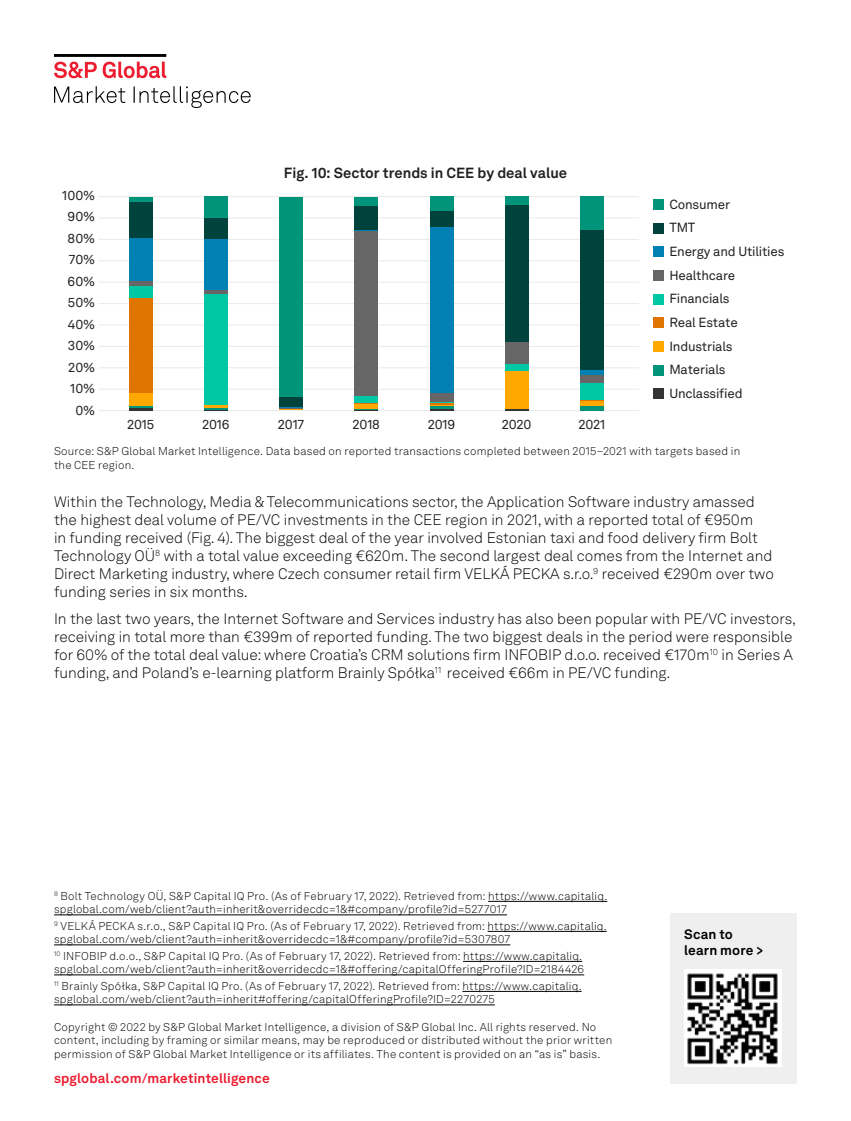
<style>
.page{position:relative;width:851px;height:1121px;background:#fff}
.page>*{position:absolute;margin:0;border:0;box-sizing:border-box;transform-origin:0 0}
.t1{font:300 15px/18px "Akkurat LL";color:#000}
.t2{font:700 14.55px "Akkurat LL";color:#221f1f}
.t3{font:700 13.5px "Akkurat LL";letter-spacing:.01em;color:#ed1c2f}
.t4{font:700 13.5px/16.2px "Akkurat LL";letter-spacing:.01em;color:#000}
.t5{font:13.05px/23.7px "Akkurat LL";letter-spacing:-.015em;color:#221f1f;text-align:justify}
.t6{font:300 11.25px/13.5px "Akkurat LL";letter-spacing:.02em;color:#000}
</style>
<div class="page">
<div style="left:670px;top:913px;width:126px;height:170px;background:#efeff0"></div>
<svg style="left:54px;top:86px;width:197px;height:22px"></svg>
<svg style="left:54px;top:54px;width:112px;height:25px"></svg>
<img style="left:684px;top:969px;width:97px;height:97px">
<hr style="left:98px;top:410px;width:541px;height:1px;background:#e8eae8">
<hr style="left:98px;top:260px;width:541px;height:1px;background:#e8eae8">
<hr style="left:98px;top:218px;width:541px;height:1px;background:#e8eae8">
<hr style="left:98px;top:239px;width:541px;height:1px;background:#e8eae8">
<hr style="left:98px;top:196px;width:541px;height:1px;background:#e8eae8">
<hr style="left:98px;top:282px;width:541px;height:1px;background:#e8eae8">
<hr style="left:98px;top:303px;width:541px;height:1px;background:#e8eae8">
<hr style="left:98px;top:324px;width:541px;height:1px;background:#e8eae8">
<hr style="left:98px;top:346px;width:541px;height:1px;background:#e8eae8">
<hr style="left:98px;top:367px;width:541px;height:1px;background:#e8eae8">
<hr style="left:98px;top:389px;width:541px;height:1px;background:#e8eae8">
<div style="left:129px;top:197px;width:23px;height:5px;background:#00957b"></div>
<div style="left:129px;top:202px;width:23px;height:36px;background:#00433d"></div>
<div style="left:204px;top:197px;width:23px;height:22px;background:#00957b"></div>
<div style="left:204px;top:219px;width:23px;height:20px;background:#00433d"></div>
<div style="left:280px;top:197px;width:23px;height:200px;background:#00957b"></div>
<div style="left:355px;top:197px;width:23px;height:9px;background:#00957b"></div>
<div style="left:505px;top:197px;width:23px;height:8px;background:#00957b"></div>
<div style="left:430px;top:197px;width:23px;height:14px;background:#00957b"></div>
<div style="left:580px;top:197px;width:24px;height:33px;background:#00957b"></div>
<div style="left:280px;top:397px;width:23px;height:10px;background:#00433d"></div>
<svg style="left:280px;top:407px;width:23px;height:3px"></svg>
<div style="left:355px;top:206px;width:23px;height:24px;background:#00433d"></div>
<div style="left:505px;top:205px;width:23px;height:137px;background:#00433d"></div>
<div style="left:430px;top:211px;width:23px;height:16px;background:#00433d"></div>
<div style="left:580px;top:230px;width:24px;height:141px;background:#00433d"></div>
<div style="left:129px;top:238px;width:23px;height:44px;background:#0080b3"></div>
<div style="left:204px;top:239px;width:23px;height:51px;background:#0080b3"></div>
<div style="left:430px;top:227px;width:23px;height:167px;background:#0080b3"></div>
<hr style="left:580px;top:371px;width:24px;height:4px;background:#0080b3">
<div style="left:505px;top:342px;width:23px;height:23px;background:#666"></div>
<div style="left:505px;top:365px;width:23px;height:7px;background:#00c7a4"></div>
<div style="left:505px;top:372px;width:23px;height:37px;background:#ffa800"></div>
<hr style="left:505px;top:409px;width:23px;height:2px;background:#333">
<hr style="left:129px;top:282px;width:23px;height:4px;background:#666">
<div style="left:129px;top:286px;width:23px;height:12px;background:#00c7a4"></div>
<div style="left:129px;top:298px;width:23px;height:95px;background:#df7400"></div>
<div style="left:129px;top:393px;width:23px;height:13px;background:#ffa800"></div>
<hr style="left:129px;top:406px;width:23px;height:2px;background:#00957b">
<hr style="left:129px;top:408px;width:23px;height:3px;background:#333">
<div style="left:204px;top:290px;width:23px;height:5px;background:#666"></div>
<div style="left:204px;top:295px;width:23px;height:110px;background:#00c7a4"></div>
<hr style="left:204px;top:405px;width:23px;height:3px;background:#ffa800">
<svg style="left:204px;top:408px;width:23px;height:2px"></svg>
<div style="left:355px;top:230px;width:23px;height:166px;background:#666"></div>
<div style="left:355px;top:396px;width:23px;height:7px;background:#00c7a4"></div>
<svg style="left:355px;top:403px;width:23px;height:8px"></svg>
<div style="left:430px;top:394px;width:23px;height:8px;background:#666"></div>
<svg style="left:430px;top:402px;width:23px;height:4px"></svg>
<hr style="left:430px;top:406px;width:23px;height:3px;background:#00957b">
<hr style="left:430px;top:409px;width:23px;height:2px;background:#333">
<div style="left:580px;top:375px;width:24px;height:8px;background:#666"></div>
<div style="left:580px;top:383px;width:24px;height:17px;background:#00c7a4"></div>
<svg style="left:580px;top:400px;width:24px;height:1px"></svg>
<div style="left:580px;top:401px;width:24px;height:5px;background:#ffa800"></div>
<div style="left:580px;top:406px;width:24px;height:5px;background:#00957b"></div>
<div style="left:653px;top:199px;width:10px;height:11px;background:#00957b"></div>
<div style="left:653px;top:223px;width:10px;height:10px;background:#00433d"></div>
<div style="left:653px;top:247px;width:10px;height:10px;background:#0080b3"></div>
<div style="left:653px;top:270px;width:10px;height:10px;background:#666"></div>
<div style="left:653px;top:294px;width:10px;height:10px;background:#00c7a4"></div>
<div style="left:653px;top:318px;width:10px;height:10px;background:#df7400"></div>
<div style="left:653px;top:341px;width:10px;height:10px;background:#ffa800"></div>
<div style="left:653px;top:365px;width:10px;height:10px;background:#00957b"></div>
<div style="left:653px;top:388px;width:10px;height:11px;background:#333"></div>
<hr style="left:488px;top:901px;width:119px;height:1px;background:#000">
<hr style="left:54px;top:914px;width:453px;height:1px;background:#000">
<hr style="left:487px;top:931px;width:119px;height:1px;background:#000">
<hr style="left:54px;top:944px;width:456px;height:1px;background:#000">
<hr style="left:463px;top:961px;width:119px;height:1px;background:#000">
<hr style="left:54px;top:974px;width:530px;height:1px;background:#000">
<hr style="left:462px;top:991px;width:119px;height:1px;background:#000">
<hr style="left:54px;top:1004px;width:441px;height:1px;background:#000">
<p class="t5" style="left:62px;top:182px;width:34px">100%</p>
<p class="t5" style="left:68px;top:204px;width:29px">90%</p>
<p class="t5" style="left:68px;top:226px;width:29px">80%</p>
<p class="t5" style="left:69px;top:247px;width:28px">70%</p>
<p class="t5" style="left:68px;top:268px;width:29px">60%</p>
<p class="t5" style="left:68px;top:291px;width:29px;line-height:21.5px">50% 40% 30% 20%</p>
<p class="t5" style="left:70px;top:377px;width:26px;line-height:21.5px;text-align:center">10%<br>0%</p>
<p class="t2" style="left:284px;top:161px;width:285px">Fig. 10: Sector trends in CEE by deal value</p>
<p class="t5" style="left:127px;top:411px;width:29px">2015</p>
<p class="t5" style="left:202px;top:411px;width:29px">2016</p>
<p class="t5" style="left:278px;top:411px;width:28px">2017</p>
<p class="t5" style="left:352px;top:411px;width:29px">2018</p>
<p class="t5" style="left:428px;top:411px;width:29px">2019</p>
<p class="t5" style="left:501px;top:411px;width:31px">2020</p>
<p class="t5" style="left:578px;top:411px;width:28px">2021</p>
<p class="t5" style="left:669px;top:192px;width:62px">Consumer</p>
<p class="t5" style="left:669px;top:215px;width:117px;text-align:left">TMT<br>Energy and Utilities<br>Healthcare<br>Financials<br>Real Estate<br>Industrials<br>Materials<br>Unclassified</p>
<p class="t6" style="left:54px;top:444px;width:687px">Source: S&amp;P Global Market Intelligence. Data based on reported transactions completed between 2015–2021 with targets based in the CEE region.</p>
<p class="t1" style="left:54px;top:492px;width:721px">Within the Technology, Media &amp; Telecommunications sector, the Application Software industry amassed the highest deal volume of PE/VC investments in the CEE region in 2021, with a reported total of €950m<br>in funding received (Fig. 4). The biggest deal of the year involved Estonian taxi and food delivery firm Bolt Technology OÜ<sup>8</sup> with a total value exceeding €620m. The second largest deal comes from the Internet and Direct Marketing industry, where Czech consumer retail firm VELKÁ PECKA s.r.o.<sup>9</sup> received €290m over two funding series in six months.</p>
<p class="t1" style="left:54px;top:609px;width:743px">In the last two years, the Internet Software and Services industry has also been popular with PE/VC investors, receiving in total more than €399m of reported funding. The two biggest deals in the period were responsible for 60% of the total deal value: where Croatia’s CRM solutions firm INFOBIP d.o.o. received €170m<sup>10</sup> in Series A funding, and Poland’s e-learning platform Brainly Spółka<sup>11</sup> received €66m in PE/VC funding.</p>
<p class="t6" style="left:54px;top:889px;width:554px"><sup>8</sup> Bolt Technology OÜ, S&amp;P Capital IQ Pro. (As of February 17, 2022). Retrieved from: https://www.capitaliq. spglobal.com/web/client?auth=inherit&amp;overridecdc=1&amp;#company/profile?id=5277017</p>
<p class="t6" style="left:54px;top:919px;width:554px"><sup>9</sup> VELKÁ PECKA s.r.o., S&amp;P Capital IQ Pro. (As of February 17, 2022). Retrieved from: https://www.capitaliq. spglobal.com/web/client?auth=inherit&amp;overridecdc=1&amp;#company/profile?id=5307807</p>
<p class="t6" style="left:54px;top:949px;width:531px"><sup>10</sup> INFOBIP d.o.o., S&amp;P Capital IQ Pro. (As of February 17, 2022). Retrieved from: https://www.capitaliq. spglobal.com/web/client?auth=inherit&amp;overridecdc=1&amp;#offering/capitalOfferingProfile?ID=2184426</p>
<p class="t6" style="left:54px;top:979px;width:529px"><sup>11</sup> Brainly Spółka, S&amp;P Capital IQ Pro. (As of February 17, 2022). Retrieved from: https://www.capitaliq. spglobal.com/web/client?auth=inherit#offering/capitalOfferingProfile?ID=2270275</p>
<p class="t6" style="left:54px;top:1019px;width:560px">Copyright © 2022 by S&amp;P Global Market Intelligence, a division of S&amp;P Global Inc. All rights reserved. No content, including by framing or similar means, may be reproduced or distributed without the prior written permission of S&amp;P Global Market Intelligence or its affiliates. The content is provided on an “as is” basis.</p>
<p class="t3" style="left:54px;top:1068px;width:217px">spglobal.com/marketintelligence</p>
<p class="t4" style="left:684px;top:925px;width:80px">Scan to learn more &gt;</p>
</div>
